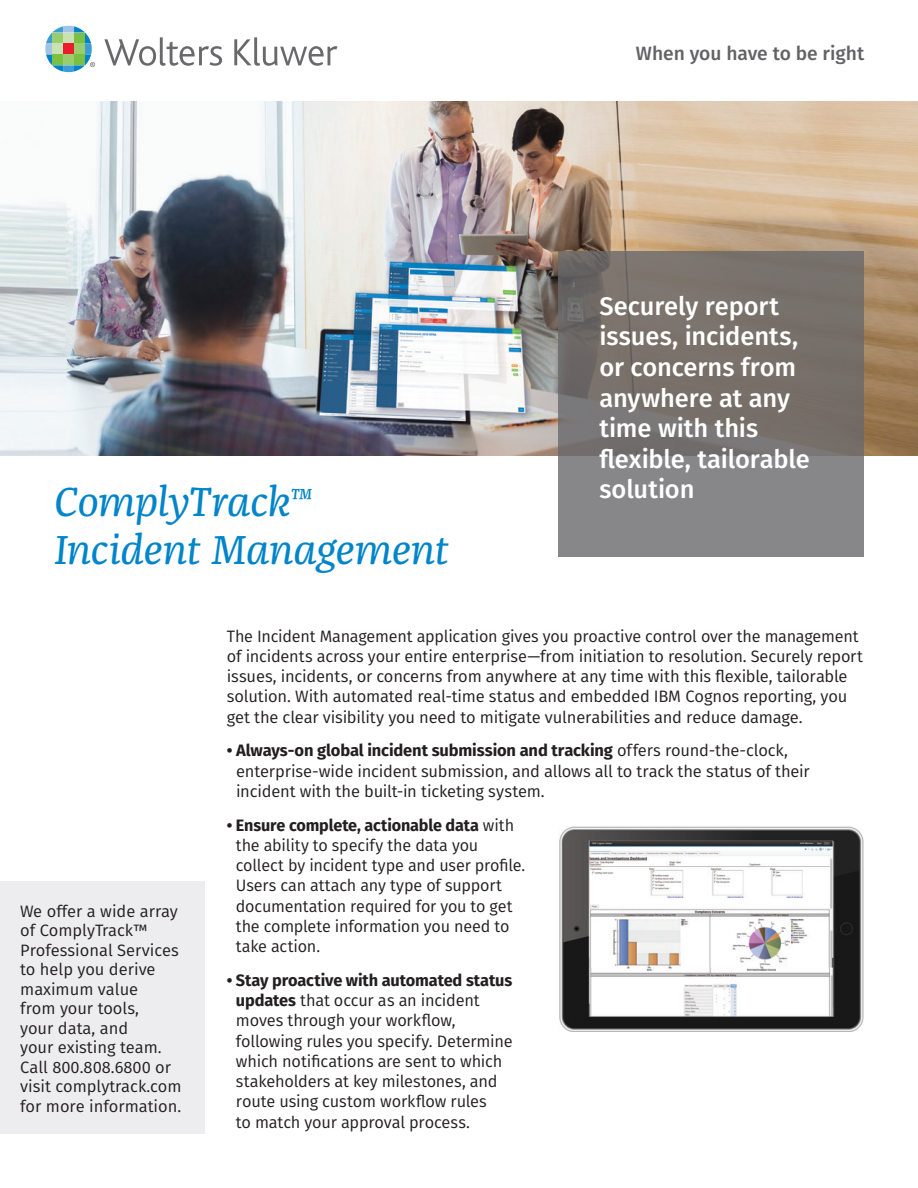
<style>
.page{position:relative;width:918px;height:1188px;background:#fff}
.page>*{position:absolute;margin:0;border:0;box-sizing:border-box;transform-origin:0 0}
.t1{font:italic 42px/48px "Franziska Pro";letter-spacing:-.01em;color:#0084ca}
.t2{font:500 25.5px/30.6px "Fira Sans";letter-spacing:-.005em;color:#fff}
.t3{font:500 19.2px "Fira Sans";color:#636366}
.t4{font:16.5px/20.2px "Fira Sans";letter-spacing:-.01em;color:#231f20}
.s1{font-weight:700}
</style>
<div class="page">
<img style="left:0;top:102px;width:918px;height:353px">
<svg style="left:104px;top:37px;width:118px;height:29px"></svg>
<svg style="left:234px;top:37px;width:104px;height:29px"></svg>
<svg style="left:45px;top:26px;width:50px;height:46px"></svg>
<svg style="left:559px;top:252px;width:305px;height:305px;background:#7b7775"></svg>
<div style="left:0;top:881px;width:205px;height:253px;background:#ececee"></div>
<img style="left:559px;top:826px;width:305px;height:205px">
<p class="t1" style="left:54px;top:478px;width:396px">ComplyTrack<sup>™<br></sup>Incident Management</p>
<p class="t3" style="left:636px;top:38px;width:230px">When you have to be right</p>
<p class="t2" style="left:599px;top:289px;width:212px">Securely report issues, incidents, or concerns from anywhere at any time with this flexible, tailorable solution</p>
<p class="t4" style="left:20px;top:901px;width:163px;line-height:19.5px">We offer a wide array of ComplyTrack™<br>Professional Services to help you derive maximum value<br>from your tools,<br>your data, and<br>your existing team.<br>Call 800.808.6800 or visit complytrack.com for more information.</p>
<p class="t4" style="left:227px;top:625px;width:638px">The Incident Management application gives you proactive control over the management of incidents across your entire enterprise—from initiation to resolution. Securely report issues, incidents, or concerns from anywhere at any time with this flexible, tailorable solution. With automated real-time status and embedded IBM Cognos reporting, you get the clear visibility you need to mitigate vulnerabilities and reduce damage.</p>
<p class="t4" style="left:236px;top:740px;width:575px;text-indent:-9px"><span class="s1">• Always-on global incident submission and tracking</span> offers round-the-clock, enterprise-wide incident submission, and allows all to track the status of their incident with the built-in ticketing system.</p>
<p class="t4" style="left:236px;top:814px;width:291px;text-indent:-9px"><span class="s1">• Ensure complete, actionable data</span> with the ability to specify the data you collect by incident type and user profile.<br>Users can attach any type of support documentation required for you to get the complete information you need to take action.</p>
<p class="t4" style="left:236px;top:970px;width:278px;text-indent:-9px"><span class="s1">• Stay proactive with automated status updates</span> that occur as an incident moves through your workflow, following rules you specify. Determine which notifications are sent to which stakeholders at key milestones, and route using custom workflow rules<br>to match your approval process.</p>
</div>
